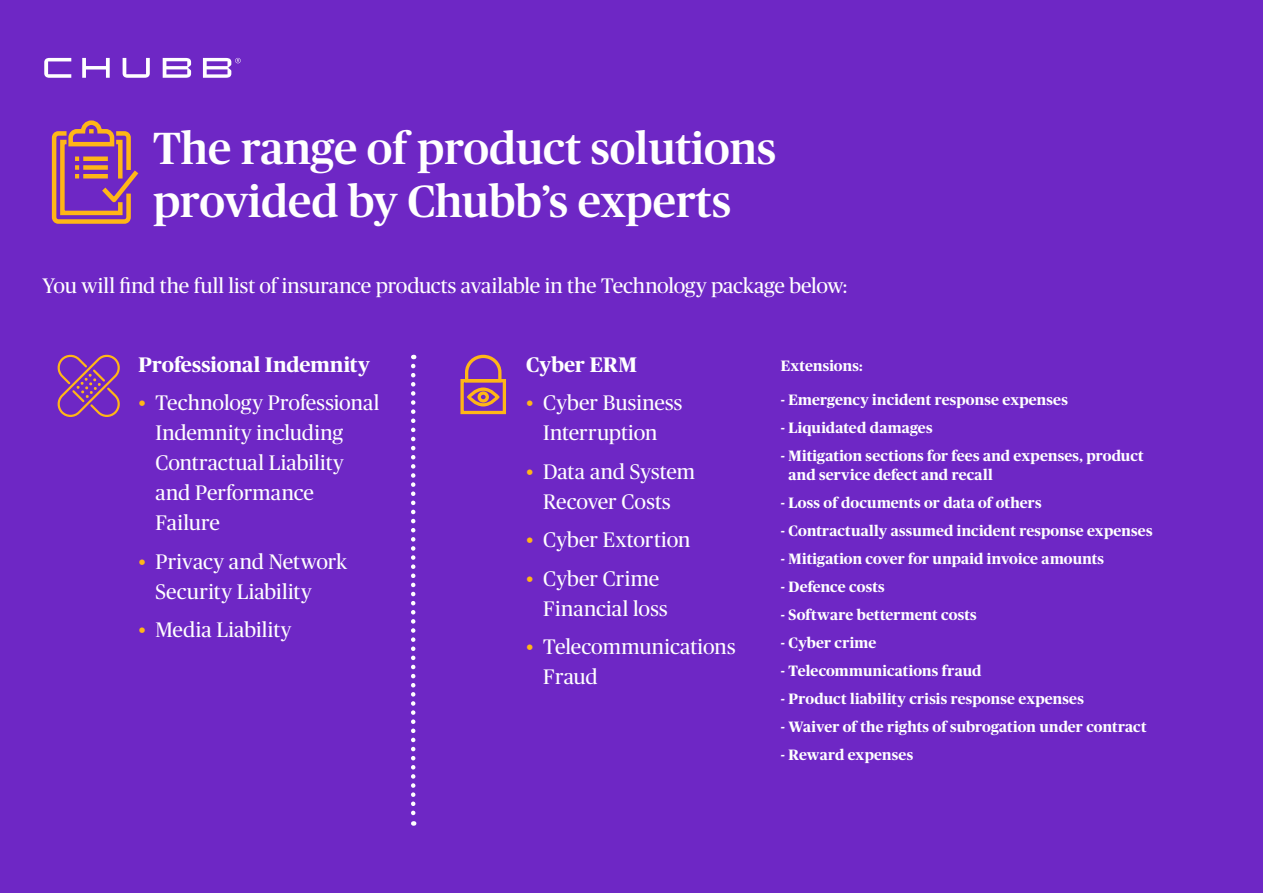
<style>
.page{position:relative;width:1263px;height:893px;background:#6e27c5}
.page>*{position:absolute;margin:0;border:0;box-sizing:border-box;transform-origin:0 0}
.t1{font:500 45px/52.5px "Chubb Publico";color:#fff}
.P7{font:21px/30px "Chubb Publico";letter-spacing:.005em;color:#fff}
.P1{font:21px "Chubb Publico";letter-spacing:-.005em;color:#fff}
.P6{font:700 21px "Chubb Publico";letter-spacing:.005em;color:#fff}
.P10{font:700 15px/19.5px "Chubb Publico";letter-spacing:.01em;color:#fff}
.P9{font:700 15px "Chubb Publico";letter-spacing:.005em;color:#fff}
.s1{color:#ffb617}
</style>
<div class="page">
<svg style="left:51px;top:120px;width:88px;height:104px"></svg>
<svg style="left:411px;top:366px;width:4px;height:460px"></svg>
<svg style="left:57px;top:354px;width:63px;height:63px"></svg>
<svg style="left:460px;top:354px;width:46px;height:61px"></svg>
<svg style="left:44px;top:58px;width:197px;height:20px"></svg>
<h4 class="t1" style="left:153px;top:120px;width:625px">The range of product solutions provided by Chubb’s experts</h4>
<p class="P1" style="left:43px;top:271px;width:806px">You will find the full list of insurance products available in the Technology package below:</p>
<p class="P6" style="left:138px;top:349px;width:233px">Professional Indemnity</p>
<p class="P7" style="left:155px;top:387px;width:226px;text-indent:-17px"><span class="s1">•</span> Technology Professional<br>Indemnity including<br>Contractual Liability and Performance<br>Failure</p>
<p class="P7" style="left:155px;top:545px;width:193px;text-indent:-17px"><span class="s1">•</span> Privacy and Network<br>Security Liability</p>
<p class="P7" style="left:138px;top:614px;width:155px"><span class="s1">•</span> Media Liability</p>
<p class="P6" style="left:526px;top:349px;width:112px">Cyber ERM</p>
<p class="P7" style="left:526px;top:387px;width:158px;text-align:center"><span class="s1">•</span> Cyber Business<br>Interruption</p>
<p class="P7" style="left:526px;top:455px;width:170px;text-align:center"><span class="s1">•</span> Data and System<br>Recover Costs</p>
<p class="P7" style="left:526px;top:524px;width:166px"><span class="s1">•</span> Cyber Extortion</p>
<p class="P7" style="left:543px;top:562px;width:126px;text-indent:-17px"><span class="s1">•</span> Cyber Crime<br>Financial loss</p>
<p class="P7" style="left:543px;top:631px;width:194px;text-indent:-17px"><span class="s1">•</span> Telecommunications<br>Fraud</p>
<p class="P9" style="left:781px;top:355px;width:83px">Extensions:</p>
<p class="P10" style="left:781px;top:389px;width:288px">- Emergency incident response expenses</p>
<p class="P10" style="left:781px;top:417px;width:153px">- Liquidated damages</p>
<p class="P10" style="left:788px;top:445px;width:357px;text-indent:-8px">- Mitigation sections for fees and expenses, product and service defect and recall</p>
<p class="P10" style="left:781px;top:492px;width:262px">- Loss of documents or data of others</p>
<p class="P10" style="left:781px;top:520px;width:373px">- Contractually assumed incident response expenses</p>
<p class="P10" style="left:781px;top:548px;width:325px">- Mitigation cover for unpaid invoice amounts</p>
<p class="P10" style="left:781px;top:576px;width:105px">- Defence costs</p>
<p class="P10" style="left:781px;top:604px;width:197px">- Software betterment costs</p>
<p class="P10" style="left:781px;top:632px;width:97px">- Cyber crime</p>
<p class="P10" style="left:781px;top:660px;width:202px">- Telecommunications fraud</p>
<p class="P10" style="left:781px;top:688px;width:304px">- Product liability crisis response expenses</p>
<p class="P10" style="left:781px;top:716px;width:367px">- Waiver of the rights of subrogation under contract</p>
<p class="P10" style="left:781px;top:744px;width:134px">- Reward expenses</p>
</div>
